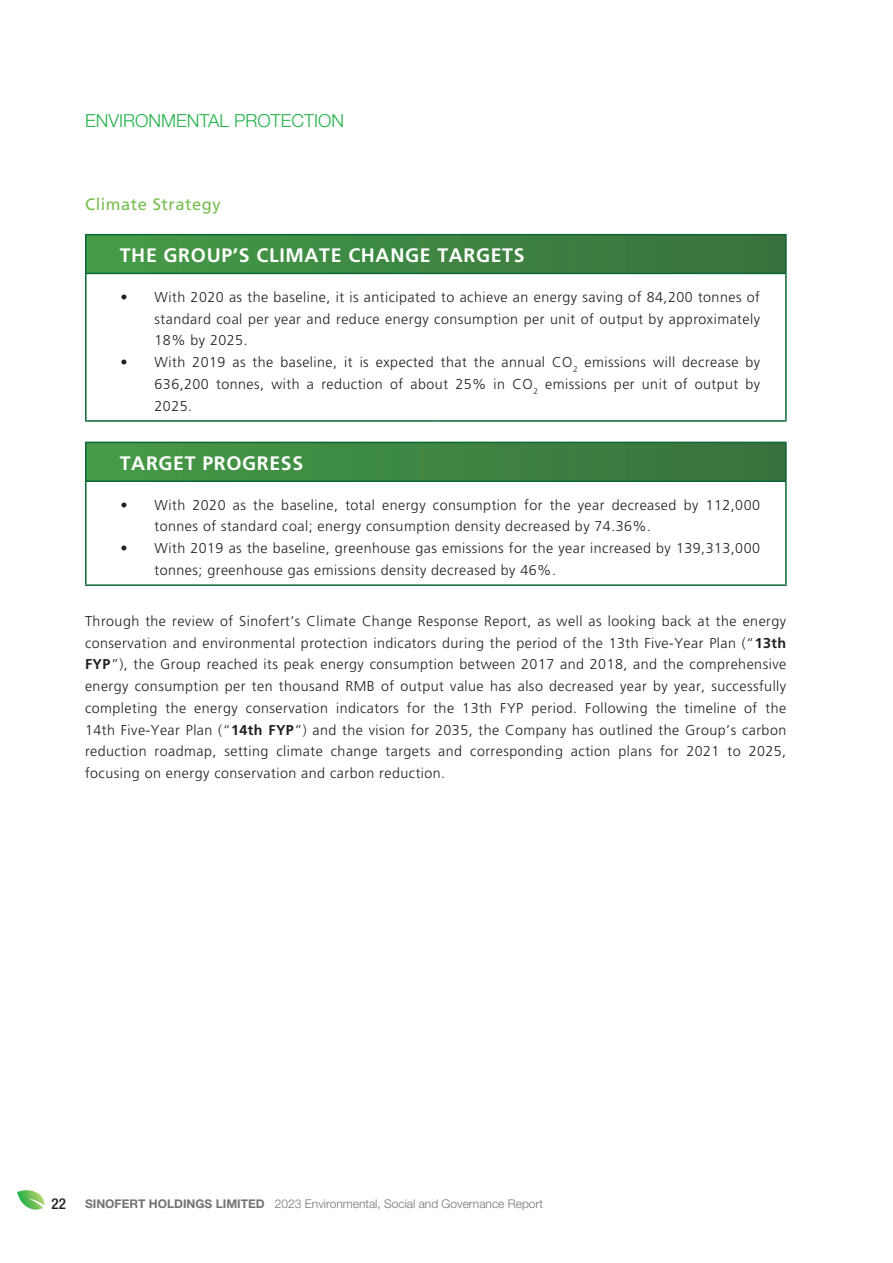
<style>
.page{position:relative;width:893px;height:1263px;background:#fff}
.page>*{position:absolute;margin:0;border:0;box-sizing:border-box;transform-origin:0 0}
.t1{font:700 19.5px "Frutiger LT Std";letter-spacing:.035em;color:#fff}
.t2{font:300 18px "Helvetica Neue LT Std";color:#23b24b}
.t3{font:16.5px "Frutiger LT Std";letter-spacing:.035em;color:#77be4e}
.t4{font:500 condensed 15px "Helvetica Neue LT Std";color:#231f20}
.t5{font:300 14.25px/21.8px "Frutiger LT Std";letter-spacing:.035em;color:#231f20;text-align:justify}
.t6{font:300 12px "Helvetica Neue LT Std";color:#747276}
.s1{font-weight:700}
</style>
<div class="page">
<svg style="left:17px;top:1190px;width:28px;height:20px"></svg>
<div style="left:86px;top:235px;width:700px;height:38px;background:linear-gradient(to right,#459b47,#39713d)"></div>
<hr style="left:85px;top:234px;width:351px;height:1px;background:#0c6638">
<hr style="left:85px;top:235px;width:2px;height:38px;background:#0c6638">
<hr style="left:436px;top:234px;width:351px;height:1px;background:#0c6638">
<hr style="left:785px;top:235px;width:2px;height:38px;background:#0c6638">
<hr style="left:85px;top:273px;width:351px;height:1px;background:#0c6638">
<hr style="left:436px;top:273px;width:351px;height:1px;background:#0c6638">
<hr style="left:85px;top:274px;width:2px;height:146px;background:#0c6638">
<hr style="left:785px;top:274px;width:2px;height:146px;background:#0c6638">
<hr style="left:85px;top:420px;width:351px;height:2px;background:#0c6638">
<hr style="left:436px;top:420px;width:351px;height:2px;background:#0c6638">
<div style="left:86px;top:442px;width:700px;height:39px;background:linear-gradient(to right,#459b47,#39713d)"></div>
<hr style="left:85px;top:442px;width:351px;height:1px;background:#0c6638">
<hr style="left:85px;top:443px;width:2px;height:37px;background:#0c6638">
<hr style="left:436px;top:442px;width:351px;height:1px;background:#0c6638">
<hr style="left:785px;top:443px;width:2px;height:37px;background:#0c6638">
<hr style="left:85px;top:480px;width:351px;height:2px;background:#0c6638">
<hr style="left:85px;top:482px;width:2px;height:102px;background:#0c6638">
<hr style="left:436px;top:480px;width:351px;height:2px;background:#0c6638">
<hr style="left:785px;top:482px;width:2px;height:102px;background:#0c6638">
<hr style="left:85px;top:584px;width:351px;height:2px;background:#0c6638">
<hr style="left:436px;top:584px;width:351px;height:2px;background:#0c6638">
<p class="t2" style="left:85px;top:109px;width:261px">ENVIRONMENTAL PROTECTION</p>
<p class="t3" style="left:85px;top:195px;width:137px">Climate Strategy</p>
<h1 class="t1" style="left:120px;top:244px;width:406px">THE GROUP’S CLIMATE CHANGE TARGETS</h1>
<p class="t5" style="left:155px;top:286px;width:607px;text-indent:-34px">• With 2020 as the baseline, it is anticipated to achieve an energy saving of 84,200 tonnes of standard coal per year and reduce energy consumption per unit of output by approximately 18% by 2025.</p>
<p class="t5" style="left:155px;top:351px;width:607px;text-indent:-34px">• With 2019 as the baseline, it is expected that the annual CO<sub>2</sub> emissions will decrease by 636,200 tonnes, with a reduction of about 25% in CO<sub>2</sub> emissions per unit of output by 2025.</p>
<h1 class="t1" style="left:120px;top:452px;width:185px">TARGET PROGRESS</h1>
<p class="t5" style="left:155px;top:494px;width:607px;text-indent:-34px">• With 2020 as the baseline, total energy consumption for the year decreased by 112,000 tonnes of standard coal; energy consumption density decreased by 74.36%.</p>
<p class="t5" style="left:155px;top:537px;width:607px;text-indent:-34px">• With 2019 as the baseline, greenhouse gas emissions for the year increased by 139,313,000 tonnes; greenhouse gas emissions density decreased by 46%.</p>
<p class="t5" style="left:85px;top:610px;width:703px">Through the review of Sinofert’s Climate Change Response Report, as well as looking back at the energy conservation and environmental protection indicators during the period of the 13th Five-Year Plan (“<span class="s1">13th FYP</span>”), the Group reached its peak energy consumption between 2017 and 2018, and the comprehensive energy consumption per ten thousand RMB of output value has also decreased year by year, successfully completing the energy conservation indicators for the 13th FYP period. Following the timeline of the 14th Five-Year Plan (“<span class="s1">14th FYP</span>”) and the vision for 2035, the Company has outlined the Group’s carbon reduction roadmap, setting climate change targets and corresponding action plans for 2021 to 2025, focusing on energy conservation and carbon reduction.</p>
<p class="t4" style="left:52px;top:1194px;width:16px">22</p>
<p class="t6" style="left:85px;top:1196px;width:459px"><span class="s1">SINOFERT HOLDINGS LIMITED</span> 2023 Environmental, Social and Governance Report</p>
</div>
